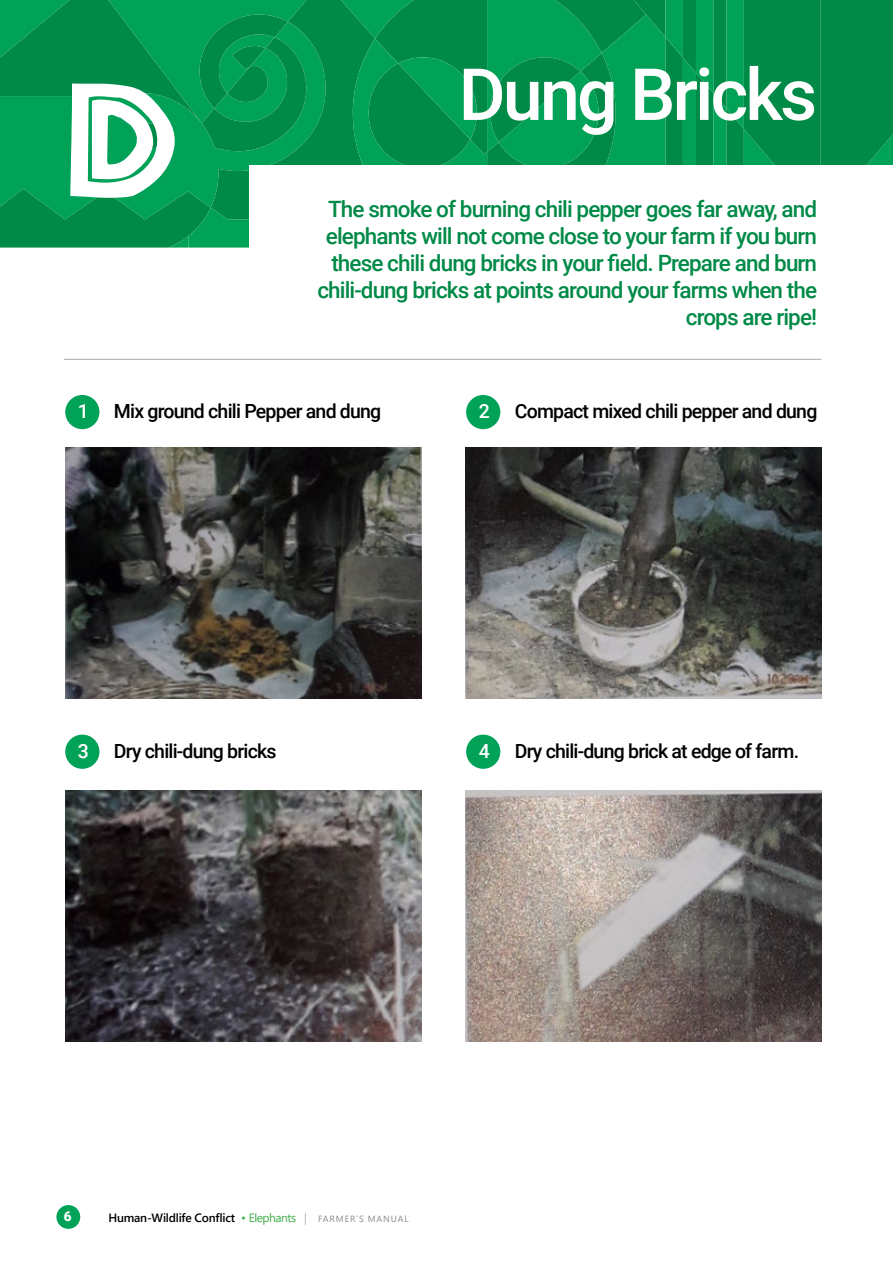
<style>
.page{position:relative;width:893px;height:1263px;background:#fff}
.page>*{position:absolute;margin:0;border:0;box-sizing:border-box;transform-origin:0 0}
.t1{font:150px "African";color:#fff}
.t2{font:500 72px "Roboto";letter-spacing:-.04em;color:#fff}
.t3{font:500 22.5px/27px "Roboto";letter-spacing:-.04em;color:#008a47;text-align:right}
.t4{font:500 19.5px "Roboto";letter-spacing:-.04em;color:#000}
.t5{font:500 19.5px "Roboto";color:#fff}
.t6{font:900 13.5px "Roboto";color:#fff}
.t7{font:600 12px "Segoe UI";letter-spacing:-.02em;color:#000}
.s1{font-weight:400;color:#41ad49}
.s2{font-weight:300;color:#8f9194}
.s3{font-weight:400;font-size:9px;color:#888a8d}
</style>
<div class="page">
<div style="left:56px;top:1205px;width:24px;height:24px;background:#00a258;border-radius:50%"></div>
<svg style="left:0;top:0;width:893px;height:248px;background:#01954f"></svg>
<div style="left:65px;top:395px;width:34px;height:34px;background:#00a258;border-radius:50%"></div>
<div style="left:65px;top:735px;width:34px;height:34px;background:#00a258;border-radius:50%"></div>
<div style="left:466px;top:395px;width:34px;height:34px;background:#00a258;border-radius:50%"></div>
<div style="left:466px;top:735px;width:34px;height:34px;background:#00a258;border-radius:50%"></div>
<div style="left:249px;top:165px;width:644px;height:122px;background:#fff"></div>
<img style="left:65px;top:448px;width:357px;height:250px">
<img style="left:65px;top:791px;width:357px;height:251px">
<img style="left:465px;top:448px;width:356px;height:250px">
<img style="left:465px;top:791px;width:356px;height:251px">
<hr style="left:64px;top:359px;width:757px;height:1px;background:#a7a9ac">
<h1 class="t1" style="left:65px;top:81px;width:116px">D</h1>
<h2 class="t2" style="left:459px;top:44px;width:360px">Dung Bricks</h2>
<p class="t3" style="left:317px;top:195px;width:501px">The smoke of burning chili pepper goes far away, and elephants will not come close to your farm if you burn these chili dung bricks in your field. Prepare and burn chili-dung bricks at points around your farms when the crops are ripe!</p>
<p class="t5" style="left:78px;top:398px;width:13px">1</p>
<p class="t4" style="left:114px;top:398px;width:269px">Mix ground chili Pepper and dung</p>
<p class="t5" style="left:479px;top:398px;width:13px">2</p>
<p class="t4" style="left:515px;top:398px;width:304px">Compact mixed chili pepper and dung</p>
<p class="t5" style="left:78px;top:737px;width:13px">3</p>
<p class="t4" style="left:114px;top:737px;width:164px">Dry chili-dung bricks</p>
<p class="t5" style="left:479px;top:737px;width:13px">4</p>
<p class="t4" style="left:515px;top:737px;width:286px">Dry chili-dung brick at edge of farm.</p>
<p class="t6" style="left:64px;top:1207px;width:9px">6</p>
<p class="t7" style="left:109px;top:1206px;width:302px">Human-Wildlife Conflict <span class="s1">• Elephants</span> <span class="s2">|</span> <span class="s3">FARMER’S Ma nua l</span></p>
</div>
